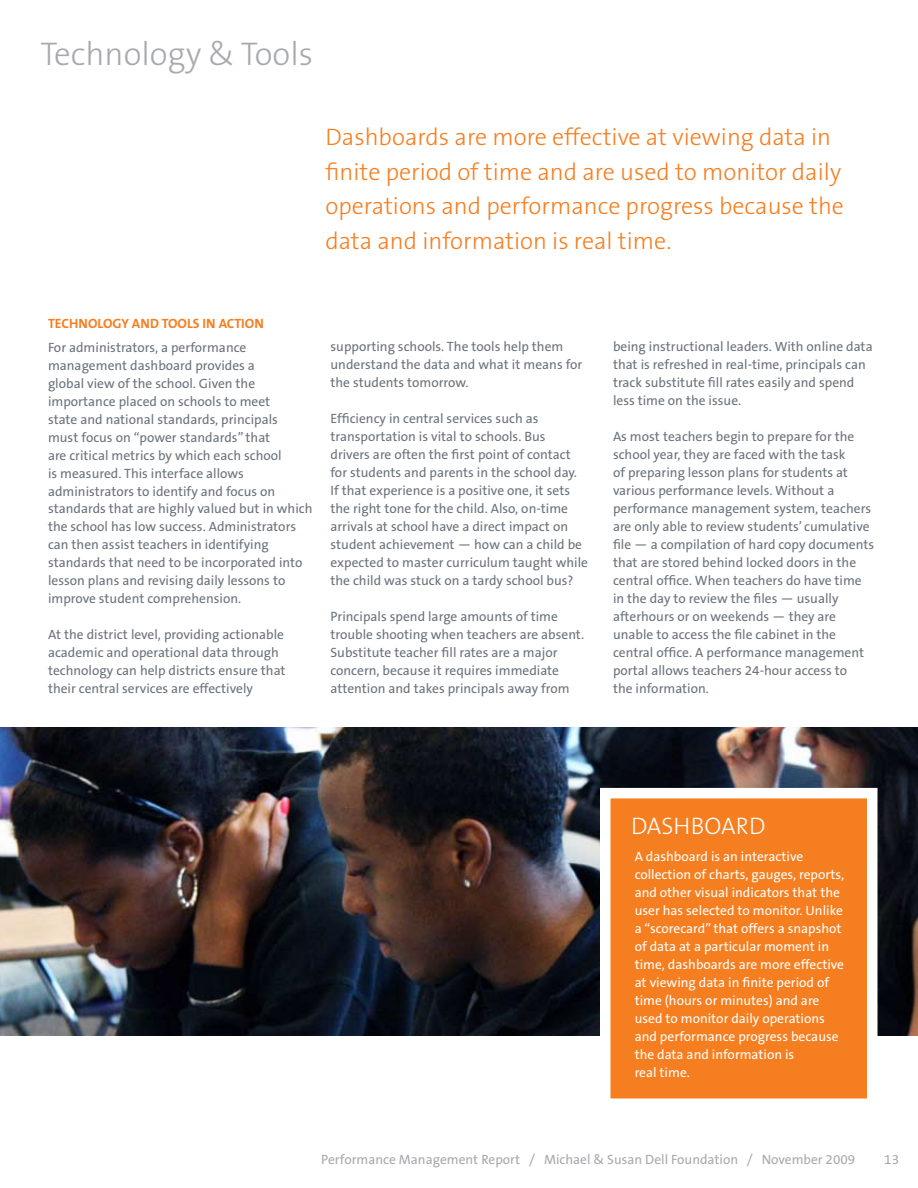
<style>
.page{position:relative;width:918px;height:1188px;background:#fff}
.page>*{position:absolute;margin:0;border:0;box-sizing:border-box;transform-origin:0 0}
.t1{font:300 33px "The Sans B3";color:#a7a9ac}
.t2{font:300 24px/34.5px "The Sans B3";color:#f57e20}
.t3{font:300 24px "The Sans B3";color:#fff}
.t4{font:13.5px/18px "The Sans B5 Plain";color:#6a737b}
.t5{font:13.5px/18px "The Sans B5 Plain";color:#fff}
.t6{font:13.5px "The Sans B5 Plain";color:#a7a9ac}
.t7{font:700 13.5px "The Sans B7";color:#f57e20}
</style>
<div class="page">
<img style="left:0;top:728px;width:918px;height:307px">
<div style="left:600px;top:788px;width:278px;height:321px;background:#f57e20;border:10px solid #fff"></div>
<h1 class="t1" style="left:40px;top:36px;width:274px">Technology &amp; Tools</h1>
<h2 class="t2" style="left:326px;top:121px;width:520px">Dashboards are more effective at viewing data in finite period of time and are used to monitor daily operations and performance progress because the data and information is real time.</h2>
<p class="t7" style="left:48px;top:316px;width:217px">TECHNOLOGY AND TOOLS IN ACTION</p>
<p class="t4" style="left:48px;top:338px;width:266px">For administrators, a performance management dashboard provides a<br>global view of the school. Given the importance placed on schools to meet<br>state and national standards, principals<br>must focus on “power standards” that<br>are critical metrics by which each school<br>is measured. This interface allows administrators to identify and focus on standards that are highly valued but in which the school has low success. Administrators can then assist teachers in identifying standards that need to be incorporated into lesson plans and revising daily lessons to improve student comprehension.</p>
<p class="t4" style="left:48px;top:626px;width:239px">At the district level, providing actionable academic and operational data through technology can help districts ensure that their central services are effectively</p>
<p class="t4" style="left:331px;top:338px;width:253px">supporting schools. The tools help them understand the data and what it means for the students tomorrow.</p>
<p class="t4" style="left:331px;top:410px;width:259px">Efficiency in central services such as transportation is vital to schools. Bus drivers are often the first point of contact for students and parents in the school day.<br>If that experience is a positive one, it sets the right tone for the child. Also, on-time arrivals at school have a direct impact on student achievement — how can a child be expected to master curriculum taught while the child was stuck on a tardy school bus?</p>
<p class="t4" style="left:331px;top:608px;width:255px">Principals spend large amounts of time trouble shooting when teachers are absent.<br>Substitute teacher fill rates are a major concern, because it requires immediate attention and takes principals away from</p>
<p class="t4" style="left:613px;top:338px;width:261px">being instructional leaders. With online data that is refreshed in real-time, principals can track substitute fill rates easily and spend less time on the issue.</p>
<p class="t4" style="left:613px;top:428px;width:263px">As most teachers begin to prepare for the school year, they are faced with the task<br>of preparing lesson plans for students at various performance levels. Without a performance management system, teachers are only able to review students’ cumulative file — a compilation of hard copy documents that are stored behind locked doors in the central office. When teachers do have time in the day to review the files — usually afterhours or on weekends — they are unable to access the file cabinet in the central office. A performance management portal allows teachers 24-hour access to<br>the information.</p>
<h2 class="t3" style="left:631px;top:813px;width:136px">DASHBOARD</h2>
<p class="t5" style="left:635px;top:848px;width:211px">A dashboard is an interactive collection of charts, gauges, reports, and other visual indicators that the user has selected to monitor. Unlike a “scorecard” that offers a snapshot of data at a particular moment in time, dashboards are more effective at viewing data in finite period of time (hours or minutes) and are used to monitor daily operations and performance progress because the data and information is<br>real time.</p>
<p class="t6" style="left:321px;top:1152px;width:536px">Performance Management Report / Michael &amp; Susan Dell Foundation / November 2009</p>
<p class="t6" style="left:884px;top:1152px;width:16px">13</p>
</div>
